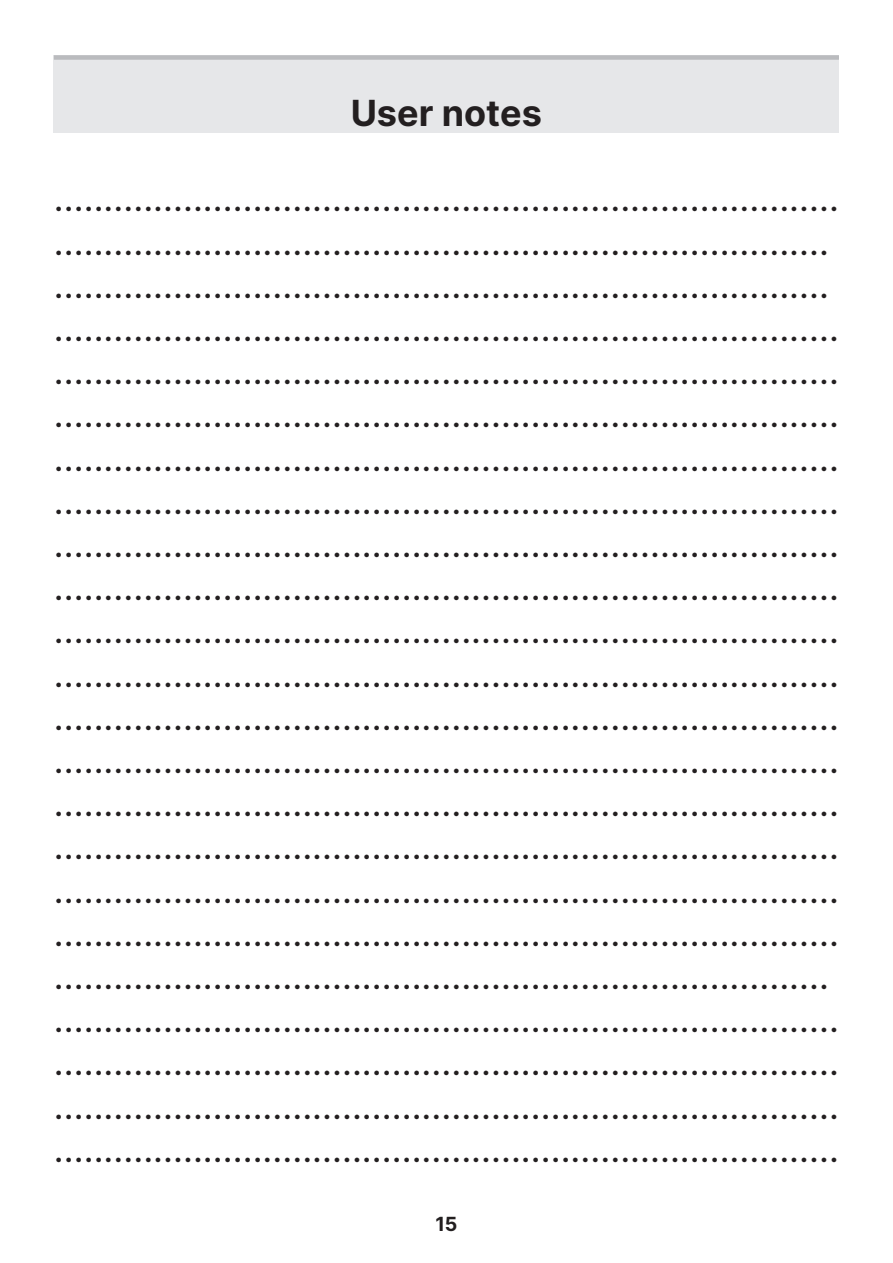
<style>
.page{position:relative;width:893px;height:1263px;background:#fff}
.page>*{position:absolute;margin:0;border:0;box-sizing:border-box;transform-origin:0 0}
.t1{font:36px/43.2px "Inter";color:#231f20}
.t2{font:700 36px "Inter";color:#231f20}
.t3{font:700 19.5px "Inter";color:#231f20}
</style>
<div class="page">
<div style="left:54px;top:55px;width:785px;height:78px;background:#e6e7e9"></div>
<div style="left:54px;top:55px;width:785px;height:5px;background:#babbbe"></div>
<p class="t2" style="left:351px;top:86px;width:193px">User notes</p>
<p class="t1" style="left:54px;top:176px;width:786px">............................................................................... .............................................................................. .............................................................................. ............................................................................... ............................................................................... ............................................................................... ............................................................................... ............................................................................... ............................................................................... ............................................................................... ............................................................................... ............................................................................... ............................................................................... ............................................................................... ............................................................................... ............................................................................... ............................................................................... ............................................................................... .............................................................................. ............................................................................... ............................................................................... ............................................................................... ...............................................................................</p>
<p class="t3" style="left:435px;top:1209px;width:24px">15</p>
</div>
